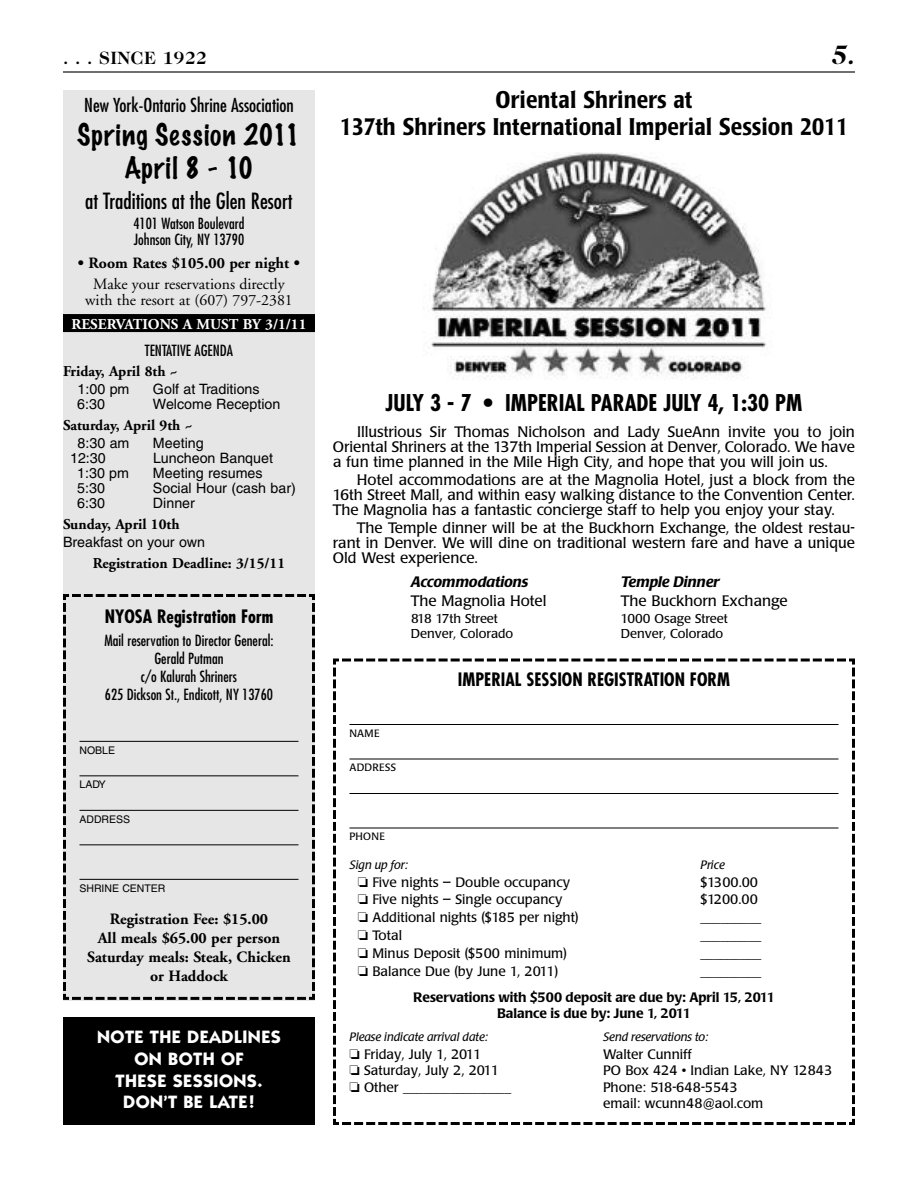
<style>
.page{position:relative;width:918px;height:1188px;background:#fff}
.page>*{position:absolute;margin:0;border:0;box-sizing:border-box;transform-origin:0 0}
.t1{font:100 27px/33px "Marker Felt";letter-spacing:.035em;color:#000;text-align:center}
.t2{font:italic 700 27px "Caslon Two Twenty Four";color:#000}
.t3{font:500 condensed 24px/27px "Poppl Laudatio";color:#000;text-align:center}
.t4{font:700 condensed 22.5px "Futura";color:#000}
.t5{font:condensed 21.75px "Futura";color:#000}
.t6{font:condensed 18.75px "Futura";color:#000}
.t7{font:700 condensed 18px "Futura";color:#000}
.t8{font:700 18px/21.6px "Itc Kabel";letter-spacing:.025em;color:#fff;text-align:center}
.t9{font:700 18px "Caslon Two Twenty Four";letter-spacing:.025em;color:#000}
.t10{font:700 15.75px/18.9px "Adobe Garamond";color:#000;text-align:center}
.t11{font:15.75px/16.5px "Adobe Garamond";color:#000;text-align:center}
.t12{font:15px/15px "Poppl Laudatio";color:#000;text-align:justify}
.t13{font:condensed 15px/18px "Futura";color:#000}
.t14{font:700 15px "Adobe Garamond";color:#000}
.t15{font:italic 500 15px "Poppl Laudatio";color:#000}
.t16{font:700 15px "Adobe Garamond";color:#fff}
.t17{font:14.25px "Helvetica";color:#000}
.t18{font:13.5px/16.5px "Poppl Laudatio";color:#000}
.t19{font:500 13.5px/16.5px "Poppl Laudatio";color:#000;text-align:center}
.t20{font:12.75px "Poppl Laudatio";color:#000}
.t21{font:italic 12px "Poppl Laudatio";color:#000}
.t22{font:10.5px "Helvetica";color:#000}
.t23{font:10.5px "Poppl Laudatio";letter-spacing:.02em;color:#000}
</style>
<div class="page">
<div style="left:63px;top:90px;width:252px;height:910px;background:#e6e6e6"></div>
<hr style="left:63px;top:71px;width:792px;height:2px;background:#000">
<img style="left:423px;top:152px;width:344px;height:226px">
<svg style="left:333px;top:658px;width:522px;height:467px"></svg>
<hr style="left:350px;top:724px;width:488px;height:1px;background:#000">
<hr style="left:350px;top:759px;width:488px;height:1px;background:#000">
<hr style="left:350px;top:793px;width:488px;height:1px;background:#000">
<hr style="left:350px;top:828px;width:488px;height:1px;background:#000">
<div style="left:63px;top:314px;width:252px;height:18px;background:#000"></div>
<svg style="left:63px;top:594px;width:252px;height:407px"></svg>
<hr style="left:80px;top:741px;width:218px;height:1px;background:#000">
<hr style="left:80px;top:775px;width:218px;height:1px;background:#000">
<hr style="left:80px;top:810px;width:218px;height:1px;background:#000">
<hr style="left:80px;top:844px;width:218px;height:1px;background:#000">
<hr style="left:80px;top:879px;width:218px;height:1px;background:#000">
<div style="left:63px;top:1017px;width:252px;height:108px;background:#000"></div>
<p class="t9" style="left:63px;top:51px;width:145px">. . . SINCE 1922</p>
<h1 class="t2" style="left:831px;top:44px;width:25px">5.</h1>
<h2 class="t3" style="left:340px;top:87px;width:510px">Oriental Shriners at<br>137th Shriners International Imperial Session 2011</h2>
<p class="t6" style="left:84px;top:96px;width:211px">New York-Ontario Shrine Association</p>
<h1 class="t1" style="left:77px;top:119px;width:225px">Spring Session 2011<br>April 8 - 10</h1>
<h3 class="t5" style="left:85px;top:191px;width:209px">at Traditions at the Glen Resort</h3>
<p class="t13" style="left:133px;top:216px;width:113px;line-height:16.5px">4101 Watson Boulevard<br>Johnson City, NY 13790</p>
<p class="t10" style="left:78px;top:254px;width:224px">• Room Rates $105.00 per night •</p>
<p class="t11" style="left:85px;top:277px;width:209px">Make your reservations directly with the resort at (607) 797-2381</p>
<p class="t16" style="left:71px;top:318px;width:237px">RESERVATIONS A MUST BY 3/1/11</p>
<p class="t13" style="left:145px;top:342px;width:90px">TENTATIVE AGENDA</p>
<p class="t14" style="left:63px;top:365px;width:116px">Friday, April 8th ~</p>
<p class="t17" style="left:78px;top:383px;width:53px">1:00 pm</p>
<p class="t17" style="left:153px;top:383px;width:108px">Golf at Traditions</p>
<p class="t17" style="left:77px;top:398px;width:29px">6:30</p>
<p class="t17" style="left:153px;top:398px;width:129px">Welcome Reception</p>
<p class="t14" style="left:63px;top:419px;width:131px">Saturday, April 9th ~</p>
<p class="t17" style="left:78px;top:437px;width:53px">8:30 am</p>
<p class="t17" style="left:153px;top:437px;width:52px">Meeting</p>
<p class="t17" style="left:70px;top:452px;width:37px">12:30</p>
<p class="t17" style="left:153px;top:452px;width:122px">Luncheon Banquet</p>
<p class="t17" style="left:77px;top:467px;width:53px">1:30 pm</p>
<p class="t17" style="left:153px;top:467px;width:111px">Meeting resumes</p>
<p class="t17" style="left:77px;top:482px;width:29px">5:30</p>
<p class="t17" style="left:153px;top:482px;width:144px">Social Hour (cash bar)</p>
<p class="t17" style="left:77px;top:497px;width:29px">6:30</p>
<p class="t17" style="left:153px;top:497px;width:43px">Dinner</p>
<p class="t14" style="left:63px;top:518px;width:118px">Sunday, April 10th</p>
<p class="t17" style="left:63px;top:536px;width:144px">Breakfast on your own</p>
<p class="t14" style="left:93px;top:557px;width:194px">Registration Deadline: 3/15/11</p>
<p class="t7" style="left:105px;top:609px;width:170px">NYOSA Registration Form</p>
<p class="t13" style="left:104px;top:632px;width:171px;text-align:center">Mail reservation to Director General:<br>Gerald Putman<br>c/o Kalurah Shriners<br>625 Dickson St., Endicott, NY 13760</p>
<h3 class="t4" style="left:386px;top:393px;width:418px">JULY 3 - 7 • IMPERIAL PARADE JULY 4, 1:30 PM</h3>
<p class="t12" style="left:333px;top:425px;width:524px;text-indent:24px">Illustrious Sir Thomas Nicholson and Lady SueAnn invite you to join Oriental Shriners at the 137th Imperial Session at Denver, Colorado. We have a fun time planned in the Mile High City, and hope that you will join us.</p>
<p class="t12" style="left:333px;top:473px;width:524px;text-indent:24px">Hotel accommodations are at the Magnolia Hotel, just a block from the 16th Street Mall, and within easy walking distance to the Convention Center.<br>The Magnolia has a fantastic concierge staff to help you enjoy your stay.</p>
<p class="t12" style="left:333px;top:521px;width:523px;text-indent:24px">The Temple dinner will be at the Buckhorn Exchange, the oldest restau&shy;rant in Denver. We will dine on traditional western fare and have a unique Old West experience.</p>
<p class="t15" style="left:411px;top:576px;width:119px">Accommodations</p>
<p class="t15" style="left:621px;top:576px;width:100px">Temple Dinner</p>
<p class="t12" style="left:411px;top:595px;width:137px">The Magnolia Hotel</p>
<p class="t12" style="left:621px;top:595px;width:168px">The Buckhorn Exchange</p>
<p class="t20" style="left:411px;top:613px;width:88px">818 17th Street</p>
<p class="t20" style="left:621px;top:613px;width:108px">1000 Osage Street</p>
<p class="t20" style="left:411px;top:628px;width:104px">Denver, Colorado</p>
<p class="t20" style="left:621px;top:628px;width:104px">Denver, Colorado</p>
<p class="t7" style="left:458px;top:671px;width:274px">IMPERIAL SESSION REGISTRATION FORM</p>
<p class="t22" style="left:80px;top:746px;width:37px">NOBLE</p>
<p class="t22" style="left:80px;top:781px;width:28px">LADY</p>
<p class="t22" style="left:80px;top:815px;width:52px">ADDRESS</p>
<p class="t22" style="left:80px;top:884px;width:88px">SHRINE CENTER</p>
<p class="t10" style="left:87px;top:911px;width:205px">Registration Fee: $15.00<br>All meals $65.00 per person<br>Saturday meals: Steak, Chicken or Haddock</p>
<p class="t8" style="left:97px;top:1028px;width:185px">NOTE THE DEADLINES<br>ON BOTH OF<br>THESE SESSIONS.<br>DON’T BE LATE!</p>
<p class="t23" style="left:350px;top:729px;width:31px">NAME</p>
<p class="t23" style="left:350px;top:763px;width:48px">ADDRESS</p>
<p class="t23" style="left:350px;top:832px;width:37px">PHONE</p>
<p class="t21" style="left:350px;top:860px;width:60px">Sign up for:</p>
<p class="t21" style="left:701px;top:860px;width:26px">Price</p>
<p class="t18" style="left:358px;top:875px;width:214px">□ Five nights – Double occupancy</p>
<p class="t18" style="left:700px;top:875px;width:59px">$1300.00</p>
<p class="t18" style="left:358px;top:893px;width:206px">□ Five nights – Single occupancy</p>
<p class="t18" style="left:700px;top:893px;width:59px">$1200.00</p>
<p class="t18" style="left:358px;top:911px;width:222px">□ Additional nights ($185 per night)</p>
<p class="t18" style="left:700px;top:911px;width:62px">_________</p>
<p class="t18" style="left:358px;top:929px;width:46px">□ Total</p>
<p class="t18" style="left:700px;top:929px;width:62px">_________</p>
<p class="t18" style="left:358px;top:947px;width:210px">□ Minus Deposit ($500 minimum)</p>
<p class="t18" style="left:701px;top:947px;width:62px">_________</p>
<p class="t18" style="left:358px;top:965px;width:202px">□ Balance Due (by June 1, 2011)</p>
<p class="t18" style="left:701px;top:965px;width:62px">_________</p>
<p class="t19" style="left:413px;top:990px;width:363px">Reservations with $500 deposit are due by: April 15, 2011<br>Balance is due by: June 1, 2011</p>
<p class="t21" style="left:350px;top:1032px;width:140px">Please indicate arrival date:</p>
<p class="t21" style="left:603px;top:1032px;width:107px">Send reservations to:</p>
<p class="t18" style="left:350px;top:1047px;width:133px">□ Friday, July 1, 2011</p>
<p class="t18" style="left:603px;top:1047px;width:90px">Walter Cunniff</p>
<p class="t18" style="left:350px;top:1064px;width:151px">□ Saturday, July 2, 2011</p>
<p class="t18" style="left:603px;top:1064px;width:231px">PO Box 424 • Indian Lake, NY 12843</p>
<p class="t18" style="left:350px;top:1080px;width:163px">□ Other ________________</p>
<p class="t18" style="left:603px;top:1080px;width:162px">Phone: 518-648-5543 email: wcunn48@aol.com</p>
</div>
